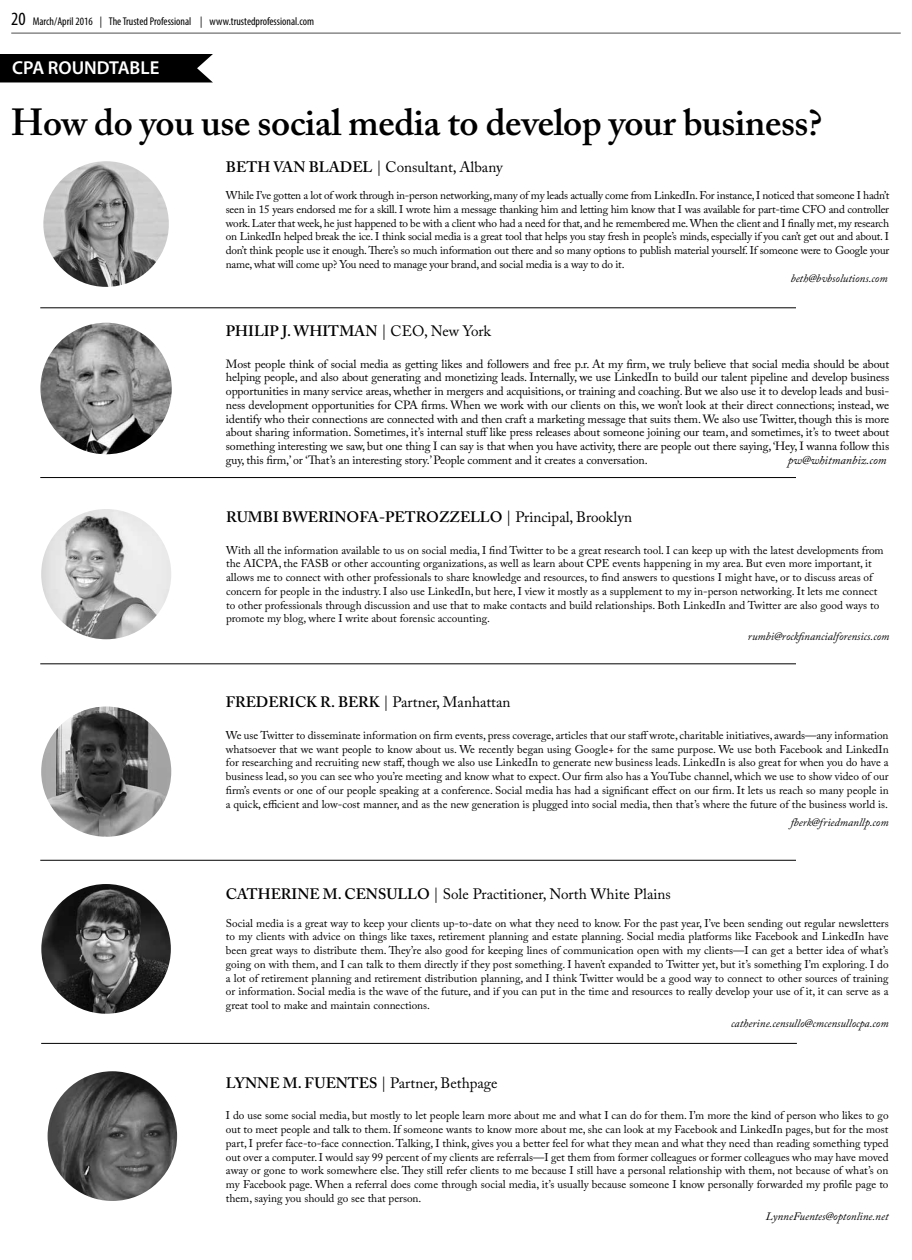
<style>
.page{position:relative;width:912px;height:1260px;background:#fff}
.page>*{position:absolute;margin:0;border:0;box-sizing:border-box;transform-origin:0 0}
.t1{font:600 37.5px "Adobe Caslon Pro";letter-spacing:-.01em;color:#000}
.t2{font:600 18.75px "Myriad Pro";color:#fff}
.t3{font:15px "Adobe Caslon Pro";color:#000}
.t4{font:600 15px "Adobe Caslon Pro";color:#000}
.t5{font:11.88px/13.8px "Adobe Caslon Pro";letter-spacing:-.01em;color:#000;text-align:justify}
.t6{font:italic 11.88px "Adobe Caslon Pro";color:#000}
.t7{font:11.25px/13.8px "Adobe Caslon Pro";color:#000;text-align:justify}
.t8{font:italic 11.25px "Adobe Caslon Pro";color:#000}
.t9{font:condensed 11.25px "Myriad Pro";color:#000}
.s1{font-size:18.75px}
.s2{font-weight:600}
.s3{font-weight:400}
</style>
<div class="page">
<hr style="left:11px;top:33px;width:889px;height:1px;background:#4d4d4f">
<div style="left:0;top:54px;width:213px;height:28px;background:#000"></div>
<img style="left:41px;top:884px;width:130px;height:130px;border-radius:65px">
<img style="left:41px;top:509px;width:130px;height:130px;border-radius:65px">
<img style="left:41px;top:707px;width:130px;height:130px;border-radius:65px">
<img style="left:40px;top:323px;width:132px;height:131px;border-radius:66px">
<img style="left:43px;top:161px;width:126px;height:126px;border-radius:63px">
<hr style="left:40px;top:860px;width:755px;height:1px;background:#000">
<hr style="left:40px;top:664px;width:755px;height:1px;background:#000">
<hr style="left:40px;top:477px;width:755px;height:1px;background:#000">
<hr style="left:40px;top:308px;width:755px;height:1px;background:#000">
<img style="left:48px;top:1071px;width:129px;height:130px;border-radius:65px">
<hr style="left:41px;top:1043px;width:755px;height:1px;background:#000">
<p class="t9" style="left:11px;top:15px;width:304px"><span class="s1">20</span> March/April 2016 | The Trusted Professional | www.trustedprofessional.com</p>
<h2 class="t2" style="left:12px;top:56px;width:149px">CPA ROUNDTABLE</h2>
<h1 class="t1" style="left:11px;top:100px;width:812px">How do you use social media to develop your business?</h1>
<h3 class="t3" style="left:226px;top:158px;width:278px"><span class="s2">BETH VAN BLADEL</span> | Consultant, Albany</h3>
<p class="t7" style="left:226px;top:188px;width:664px">While I’ve gotten a lot of work through in-person networking, many of my leads actually come from LinkedIn. For instance, I noticed that someone I hadn’t seen in 15 years endorsed me for a skill. I wrote him a message thanking him and letting him know that I was available for part-time CFO and controller work. Later that week, he just happened to be with a client who had a need for that, and he remembered me. When the client and I finally met, my research on LinkedIn helped break the ice. I think social media is a great tool that helps you stay fresh in people’s minds, especially if you can’t get out and about. I don’t think people use it enough. There’s so much information out there and so many options to publish material yourself. If someone were to Google your name, what will come up? You need to manage your brand, and social media is a way to do it.</p>
<p class="t8" style="left:790px;top:271px;width:98px">beth@bvbsolutions.com</p>
<h3 class="t4" style="left:226px;top:322px;width:266px">PHILIP J. WHITMAN <span class="s3">| CEO, New York</span></h3>
<p class="t5" style="left:226px;top:357px;width:664px">Most people think of social media as getting likes and followers and free p.r. At my firm, we truly believe that social media should be about helping people, and also about generating and monetizing leads. Internally, we use LinkedIn to build our talent pipeline and develop business opportunities in many service areas, whether in mergers and acquisitions, or training and coaching. But we also use it to develop leads and busi&shy;ness development opportunities for CPA firms. When we work with our clients on this, we won’t look at their direct connections; instead, we identify who their connections are connected with and then craft a marketing message that suits them. We also use Twitter, though this is more about sharing information. Sometimes, it’s internal stuff like press releases about someone joining our team, and sometimes, it’s to tweet about something interesting we saw, but one thing I can say is that when you have activity, there are people out there saying, ‘Hey, I wanna follow this guy, this firm,’ or ‘That’s an interesting story.’ People comment and it creates a conversation.</p>
<p class="t6" style="left:787px;top:453px;width:100px">pw@whitmanbiz.com</p>
<h3 class="t4" style="left:226px;top:508px;width:407px">RUMBI BWERINOFA-PETROZZELLO <span class="s3">| Principal, Brooklyn</span></h3>
<p class="t7" style="left:226px;top:543px;width:659px;text-align:left">With all the information available to us on social media, I find Twitter to be a great research tool. I can keep up with the latest developments from the AICPA, the FASB or other accounting organizations, as well as learn about CPE events happening in my area. But even more important, it allows me to connect with other professionals to share knowledge and resources, to find answers to questions I might have, or to discuss areas of concern for people in the industry. I also use LinkedIn, but here, I view it mostly as a supplement to my in-person networking. It lets me connect to other professionals through discussion and use that to make contacts and build relationships. Both LinkedIn and Twitter are also good ways to promote my blog, where I write about forensic accounting.</p>
<p class="t8" style="left:747px;top:630px;width:143px">rumbi@rockfinancialforensics.com</p>
<h3 class="t3" style="left:226px;top:693px;width:286px"><span class="s2">FREDERICK R. BERK</span> | Partner, Manhattan</h3>
<p class="t7" style="left:226px;top:728px;width:664px">We use Twitter to disseminate information on firm events, press coverage, articles that our staff wrote, charitable initiatives, awards—any information whatsoever that we want people to know about us. We recently began using Google+ for the same purpose. We use both Facebook and LinkedIn for researching and recruiting new staff, though we also use LinkedIn to generate new business leads. LinkedIn is also great for when you do have a business lead, so you can see who you’re meeting and know what to expect. Our firm also has a YouTube channel, which we use to show video of our firm’s events or one of our people speaking at a conference. Social media has had a significant effect on our firm. It lets us reach so many people in a quick, efficient and low-cost manner, and as the new generation is plugged into social media, then that’s where the future of the business world is.</p>
<p class="t8" style="left:790px;top:815px;width:99px">fberk@friedmanllp.com</p>
<h3 class="t3" style="left:226px;top:885px;width:446px"><span class="s2">CATHERINE M. CENSULLO</span> | Sole Practitioner, North White Plains</h3>
<p class="t7" style="left:226px;top:916px;width:664px">Social media is a great way to keep your clients up-to-date on what they need to know. For the past year, I’ve been sending out regular newsletters to my clients with advice on things like taxes, retirement planning and estate planning. Social media platforms like Facebook and LinkedIn have been great ways to distribute them. They’re also good for keeping lines of communication open with my clients—I can get a better idea of what’s going on with them, and I can talk to them directly if they post something. I haven’t expanded to Twitter yet, but it’s something I’m exploring. I do a lot of retirement planning and retirement distribution planning, and I think Twitter would be a good way to connect to other sources of training or information. Social media is the wave of the future, and if you can put in the time and resources to really develop your use of it, it can serve as a great tool to make and maintain connections.</p>
<p class="t8" style="left:731px;top:1017px;width:159px">catherine.censullo@cmcensullocpa.com</p>
<h3 class="t3" style="left:226px;top:1074px;width:273px"><span class="s2">LYNNE M. FUENTES</span> | Partner, Bethpage</h3>
<p class="t7" style="left:226px;top:1109px;width:664px">I do use some social media, but mostly to let people learn more about me and what I can do for them. I’m more the kind of person who likes to go out to meet people and talk to them. If someone wants to know more about me, she can look at my Facebook and LinkedIn pages, but for the most part, I prefer face-to-face connection. Talking, I think, gives you a better feel for what they mean and what they need than reading something typed out over a computer. I would say 99 percent of my clients are referrals—I get them from former colleagues or former colleagues who may have moved away or gone to work somewhere else. They still refer clients to me because I still have a personal relationship with them, not because of what’s on my Facebook page. When a referral does come through social media, it’s usually because someone I know personally forwarded my profile page to them, saying you should go see that person.</p>
<p class="t8" style="left:765px;top:1209px;width:124px">LynneFuentes@optonline.net</p>
</div>
